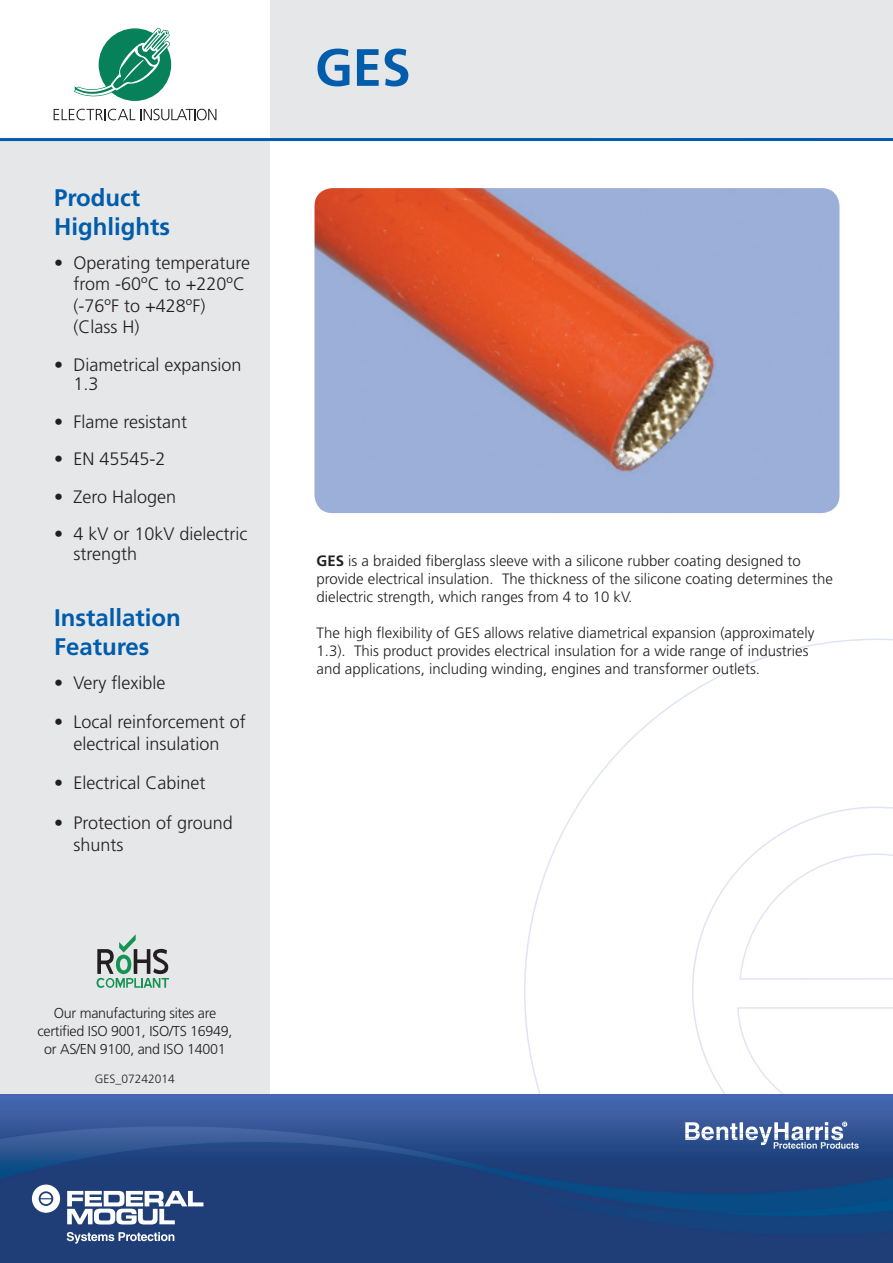
<style>
.page{position:relative;width:893px;height:1263px;background:#fff}
.page>*{position:absolute;margin:0;border:0;box-sizing:border-box;transform-origin:0 0}
.Product_Name{font:700 52.5px "Frutiger";color:#015dab}
.Sidebar_Head{font:700 24px/28.8px "Frutiger";color:#015dab}
.Sidebar_Bullet{font:300 18px/21.6px "Frutiger";color:#231f20}
.Body{font:300 15px/18px "Frutiger";color:#231f20}
.t1{font:300 14.25px/18.3px "Frutiger";letter-spacing:-.02em;color:#231f20;text-align:center}
.Body-2{font:300 12px "Frutiger";color:#231f20}
.s1{font-weight:700}
</style>
<div class="page">
<svg style="left:524px;top:638px;width:368px;height:456px"></svg>
<div style="left:0;top:140px;width:270px;height:966px;background:#e6e7e9"></div>
<div style="left:270px;top:0;width:623px;height:140px;background:#e6e7e9"></div>
<img style="left:0;top:1094px;width:893px;height:169px">
<svg style="left:32px;top:1184px;width:28px;height:29px"></svg>
<svg style="left:67px;top:1191px;width:136px;height:33px"></svg>
<svg style="left:67px;top:1232px;width:107px;height:11px"></svg>
<svg style="left:685px;top:853px;width:207px;height:296px"></svg>
<hr style="left:0;top:138px;width:893px;height:3px;background:#015dab">
<svg style="left:96px;top:934px;width:73px;height:54px"></svg>
<svg style="left:74px;top:28px;width:96px;height:70px"></svg>
<svg style="left:54px;top:109px;width:81px;height:11px"></svg>
<svg style="left:141px;top:109px;width:75px;height:11px"></svg>
<img style="left:315px;top:188px;width:524px;height:325px">
<p class="Sidebar_Head" style="left:54px;top:183px;width:117px">Product<br>Highlights</p>
<p class="Sidebar_Bullet" style="left:74px;top:252px;width:178px;text-indent:-20px">• Operating temperature from -60ºC to +220ºC (-76ºF to +428ºF) (Class H)</p>
<p class="Sidebar_Bullet" style="left:74px;top:355px;width:169px;line-height:19.5px;text-indent:-20px">• Diametrical expansion<br>1.3</p>
<p class="Sidebar_Bullet" style="left:54px;top:411px;width:135px">• Flame resistant</p>
<p class="Sidebar_Bullet" style="left:54px;top:449px;width:113px">• EN 45545-2</p>
<p class="Sidebar_Bullet" style="left:54px;top:486px;width:124px">• Zero Halogen</p>
<p class="Sidebar_Bullet" style="left:74px;top:525px;width:176px;line-height:19.5px;text-indent:-20px">• 4 kV or 10kV dielectric strength</p>
<p class="Sidebar_Head" style="left:54px;top:603px;width:128px">Installation<br>Features</p>
<p class="Sidebar_Bullet" style="left:54px;top:672px;width:113px">• Very flexible</p>
<p class="Sidebar_Bullet" style="left:54px;top:711px;width:193px;text-align:center">• Local reinforcement of electrical insulation</p>
<p class="Sidebar_Bullet" style="left:54px;top:773px;width:153px">• Electrical Cabinet</p>
<p class="Sidebar_Bullet" style="left:74px;top:812px;width:161px;text-indent:-20px">• Protection of ground shunts</p>
<p class="t1" style="left:37px;top:1004px;width:197px">Our manufacturing sites are certified ISO 9001, ISO/TS 16949, or AS/EN 9100, and ISO 14001</p>
<p class="Body-2" style="left:95px;top:1072px;width:82px">GES_07242014</p>
<p class="Product_Name" style="left:315px;top:37px;width:97px">GES</p>
<p class="Body" style="left:316px;top:552px;width:518px"><span class="s1">GES</span> is a braided fiberglass sleeve with a silicone rubber coating designed to provide electrical insulation. The thickness of the silicone coating determines the dielectric strength, which ranges from 4 to 10 kV.</p>
<p class="Body" style="left:316px;top:624px;width:499px">The high flexibility of GES allows relative diametrical expansion (approximately<br>1.3). This product provides electrical insulation for a wide range of industries and applications, including winding, engines and transformer outlets.</p>
</div>
